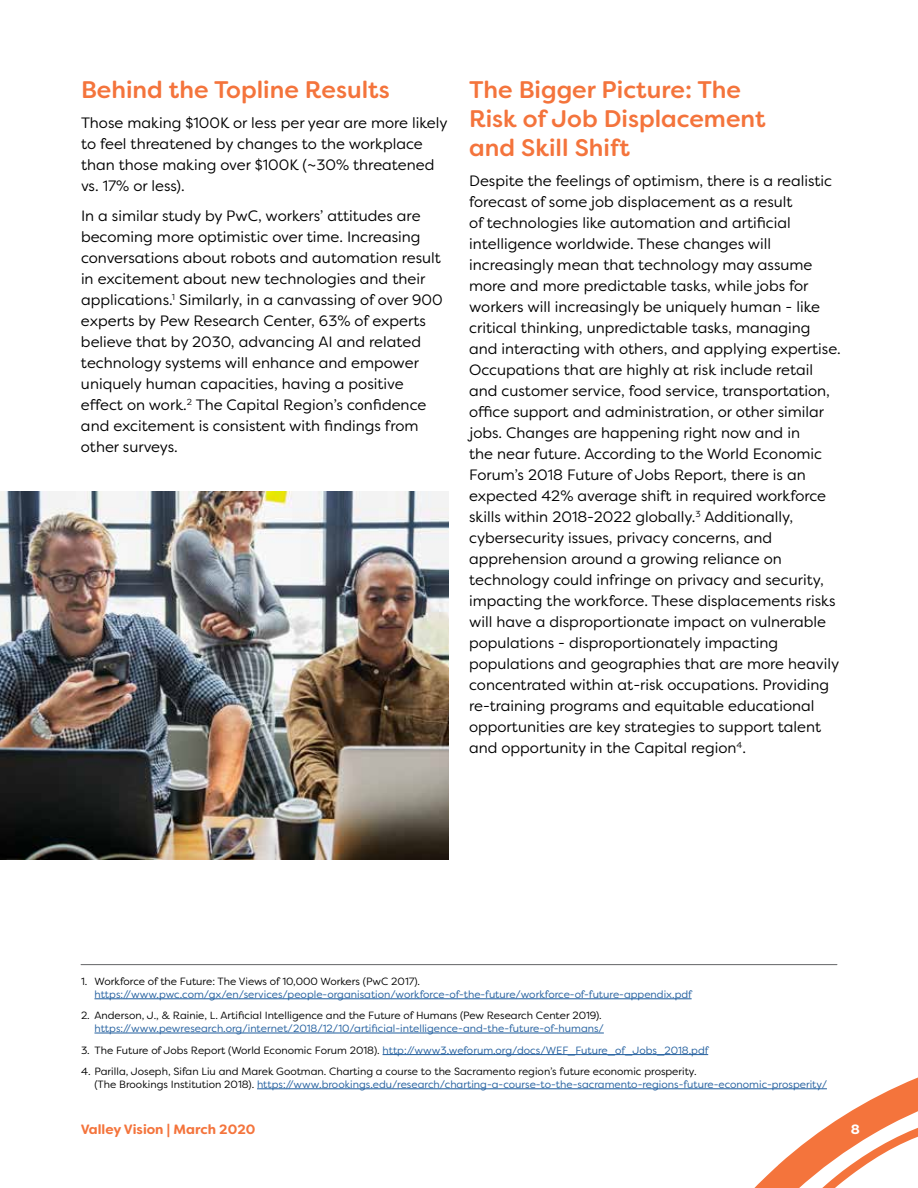
<style>
.page{position:relative;width:918px;height:1188px;background:#fff}
.page>*{position:absolute;margin:0;border:0;box-sizing:border-box;transform-origin:0 0}
.t1{font:500 24px/28.8px "Filson Soft";color:#f4743c}
.t2{font:15px/21px "Filson Soft";color:#000}
.t3{font:700 13.5px "Filson Soft";color:#f4743c}
.t4{font:700 13.5px "Filson Soft";color:#fff}
.t5{font:10.5px/12.6px "Filson Soft";color:#000}
.t6{font:10.5px "Filson Soft";color:#215e9e}
.s1{color:#000}
.s2{color:#215e9e}
</style>
<div class="page">
<svg style="left:749px;top:1077px;width:169px;height:111px"></svg>
<img style="left:0;top:491px;width:449px;height:369px">
<hr style="left:94px;top:999px;width:598px;height:1px;background:#215e9e">
<hr style="left:94px;top:1033px;width:510px;height:1px;background:#215e9e">
<hr style="left:383px;top:1054px;width:325px;height:1px;background:#215e9e">
<hr style="left:257px;top:1089px;width:570px;height:1px;background:#215e9e">
<hr style="left:81px;top:964px;width:756px;height:1px;background:#636466">
<h1 class="t1" style="left:81px;top:76px;width:310px">Behind the Topline Results</h1>
<p class="t2" style="left:81px;top:113px;width:368px">Those making $100K or less per year are more likely to feel threatened by changes to the workplace than those making over $100K (~30% threatened vs. 17% or less).</p>
<p class="t2" style="left:81px;top:206px;width:363px">In a similar study by PwC, workers’ attitudes are becoming more optimistic over time. Increasing conversations about robots and automation result in excitement about new technologies and their applications.<sup>1</sup> Similarly, in a canvassing of over 900 experts by Pew Research Center, 63% of experts believe that by 2030, advancing AI and related technology systems will enhance and empower uniquely human capacities, having a positive effect on work.<sup>2</sup> The Capital Region’s confidence and excitement is consistent with findings from other surveys.</p>
<h1 class="t1" style="left:469px;top:76px;width:298px">The Bigger Picture: The<br>Risk of Job Displacement and Skill Shift</h1>
<p class="t2" style="left:469px;top:170px;width:373px">Despite the feelings of optimism, there is a realistic forecast of some job displacement as a result<br>of technologies like automation and artificial intelligence worldwide. These changes will increasingly mean that technology may assume more and more predictable tasks, while jobs for workers will increasingly be uniquely human - like critical thinking, unpredictable tasks, managing and interacting with others, and applying expertise.<br>Occupations that are highly at risk include retail and customer service, food service, transportation, office support and administration, or other similar jobs. Changes are happening right now and in<br>the near future. According to the World Economic Forum’s 2018 Future of Jobs Report, there is an expected 42% average shift in required workforce skills within 2018-2022 globally.<sup>3</sup> Additionally, cybersecurity issues, privacy concerns, and apprehension around a growing reliance on technology could infringe on privacy and security, impacting the workforce. These displacements risks will have a disproportionate impact on vulnerable populations - disproportionately impacting populations and geographies that are more heavily concentrated within at-risk occupations. Providing re-training programs and equitable educational opportunities are key strategies to support talent and opportunity in the Capital region<sup>4</sup>.</p>
<p class="t5" style="left:81px;top:975px;width:341px">1. Workforce of the Future: The Views of 10,000 Workers (PwC 2017).</p>
<p class="t6" style="left:95px;top:987px;width:599px">https://www.pwc.com/gx/en/services/people-organisation/workforce-of-the-future/workforce-of-future-appendix.pdf</p>
<p class="t5" style="left:81px;top:1009px;width:522px">2. Anderson, J., &amp; Rainie, L. Artificial Intelligence and the Future of Humans (Pew Research Center 2019).</p>
<p class="t6" style="left:95px;top:1022px;width:511px">https://www.pewresearch.org/internet/2018/12/10/artificial-intelligence-and-the-future-of-humans/</p>
<p class="t6" style="left:81px;top:1043px;width:629px"><span class="s1">3. The Future of Jobs Report (World Economic Forum 2018).</span> http://www3.weforum.org/docs/WEF_Future_of_Jobs_2018.pdf</p>
<p class="t5" style="left:95px;top:1065px;width:734px;text-indent:-14px">4. Parilla, Joseph, Sifan Liu and Marek Gootman. Charting a course to the Sacramento region’s future economic prosperity.<br>(The Brookings Institution 2018). <span class="s2">https://www.brookings.edu/research/charting-a-course-to-the-sacramento-regions-future-economic-prosperity/</span></p>
<p class="t3" style="left:81px;top:1120px;width:176px">Valley Vision | March 2020</p>
<p class="t4" style="left:851px;top:1120px;width:11px">8</p>
</div>
